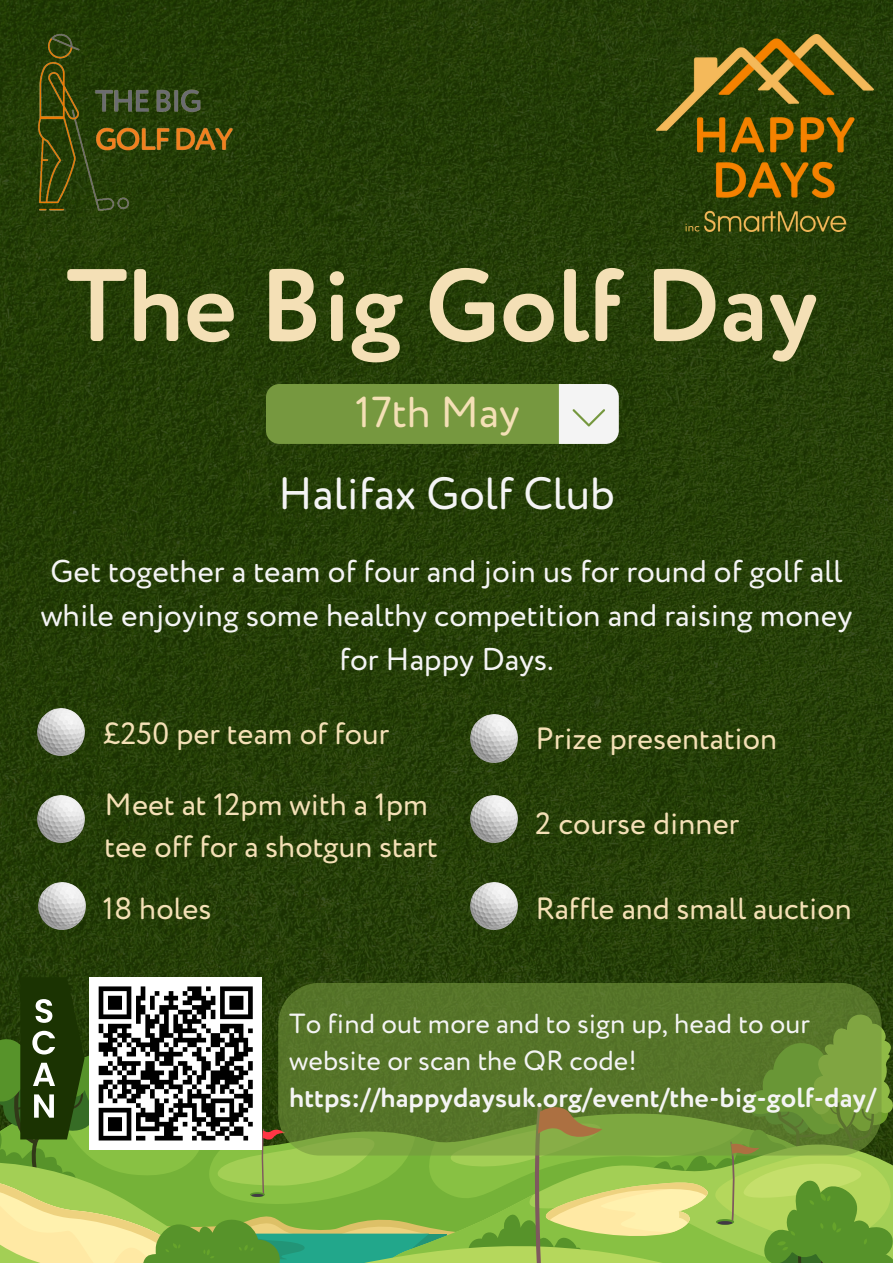
<style>
.page{position:relative;width:893px;height:1263px;background:#fff}
.page>*{position:absolute;margin:0;border:0;box-sizing:border-box;transform-origin:0 0}
.t1{font:700 102.75px "Circe Rounded";color:#f4e0b6}
.t2{font:45.22px "Circe Rounded";color:#f4f4f4}
.t3{font:43.28px "Circe Rounded";color:#f4e0b6}
.t4{font:31.5px/43.9px "Circe Rounded";color:#f4f4f4;text-align:center}
.t5{font:30.75px/42.8px "Circe Rounded";color:#f4e0b6}
.t6{font:27.67px/37.1px "Circe Rounded";color:#f4f4f4}
.t7{font:700 27.67px "Circe Rounded";color:#f4f4f4}
</style>
<div class="page">
<img style="left:0;top:0;width:893px;height:977px">
<img style="left:656px;top:35px;width:217px;height:196px">
<img style="left:29px;top:19px;width:217px;height:202px">
<div style="left:266px;top:384px;width:323px;height:60px;background:#76983f;border-radius:13px"></div>
<svg style="left:559px;top:384px;width:60px;height:60px"></svg>
<img style="left:37px;top:708px;width:47px;height:48px">
<img style="left:37px;top:795px;width:47px;height:47px">
<img style="left:38px;top:882px;width:48px;height:47px">
<img style="left:470px;top:715px;width:47px;height:47px">
<img style="left:470px;top:795px;width:47px;height:47px">
<img style="left:470px;top:882px;width:47px;height:47px">
<svg style="left:0;top:977px;width:893px;height:286px;background:#759546"></svg>
<p class="t1" style="left:66px;top:261px;width:754px">The Big Golf Day</p>
<h3 class="t3" style="left:355px;top:393px;width:166px">17th May</h3>
<p class="t2" style="left:278px;top:474px;width:338px">Halifax Golf Club</p>
<h3 class="t4" style="left:41px;top:552px;width:813px">Get together a team of four and join us for round of golf all while enjoying some healthy competition and raising money for Happy Days.</h3>
<p class="t5" style="left:103px;top:714px;width:288px">£250 per team of four</p>
<p class="t5" style="left:105px;top:785px;width:335px">Meet at 12pm with a 1pm tee off for a shotgun start</p>
<h3 class="t5" style="left:103px;top:889px;width:110px">18 holes</h3>
<h3 class="t5" style="left:535px;top:719px;width:243px">Prize presentation</h3>
<p class="t5" style="left:535px;top:804px;width:205px">2 course dinner</p>
<p class="t5" style="left:535px;top:889px;width:318px">Raffle and small auction</p>
<h3 class="t6" style="left:289px;top:1007px;width:522px">To find out more and to sign up, head to our website or scan the QR code!</h3>
<h3 class="t7" style="left:289px;top:1086px;width:588px">https://happydaysuk.org/event/the-big-golf-day/</h3>
</div>
